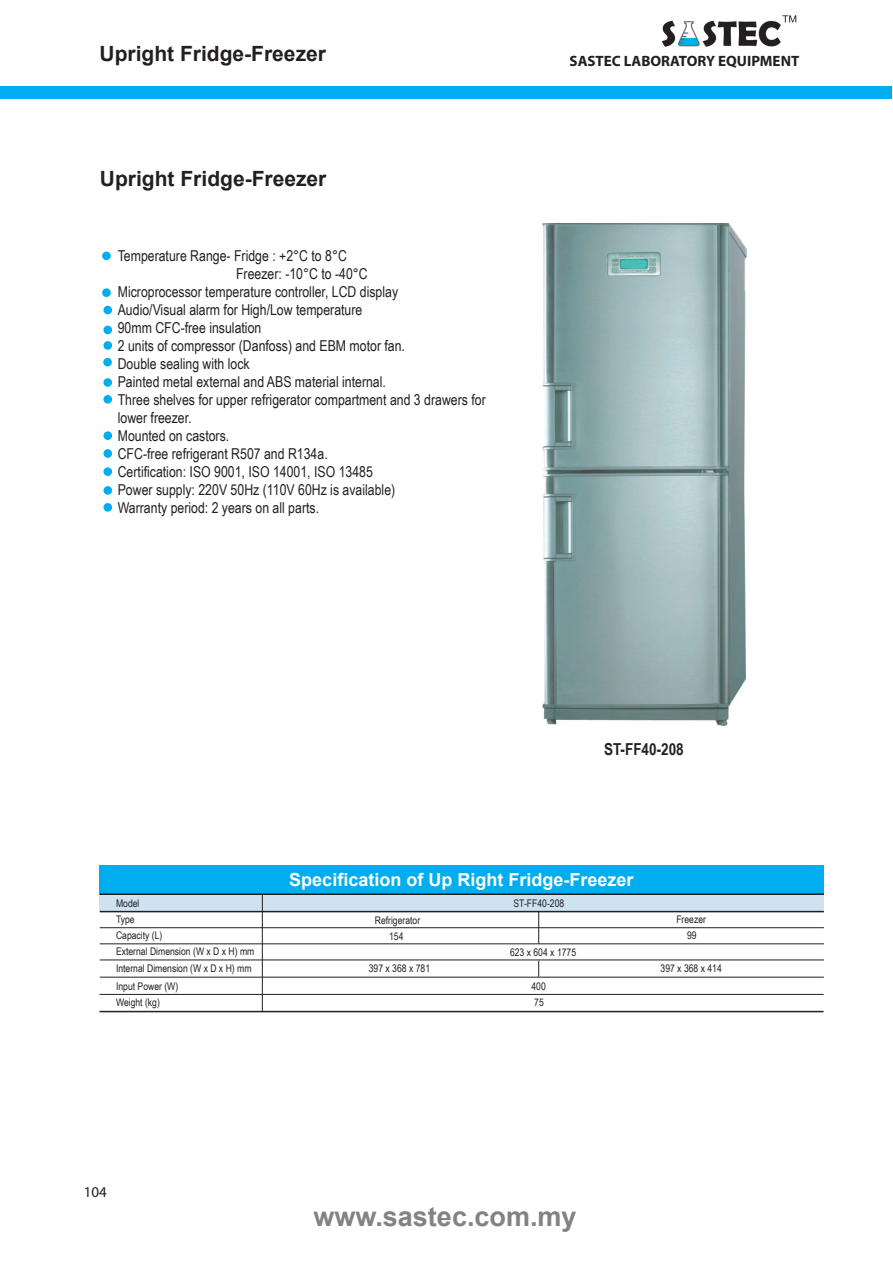
<style>
.page{position:relative;width:893px;height:1263px;background:#fff}
.page>*{position:absolute;margin:0;border:0;box-sizing:border-box;transform-origin:0 0}
.t1{font:700 27px "Arial";color:#808285}
.t2{font:700 21px "Arial";color:#231f20}
.t3{font:700 18px "Arial";color:#fff}
.t4{font:700 16.5px "Arial Narrow";color:#231f20}
.t5{font:15px "Arial Narrow";color:#231f20}
.t6{font:700 15px "Myriad Pro";color:#231f20}
.t7{font:15px "Myriad";color:#231f20}
.t8{font:10.5px/15.9px "Arial Narrow";color:#231f20;text-align:center}
</style>
<div class="page">
<div style="left:0;top:86px;width:891px;height:13px;background:#00aeef"></div>
<img style="left:662px;top:15px;width:134px;height:32px">
<div style="left:100px;top:894px;width:723px;height:18px;background:#cee2f0"></div>
<div style="left:100px;top:865px;width:723px;height:29px;background:#00aeef"></div>
<hr style="left:100px;top:893px;width:723px;height:2px;background:#231f20">
<hr style="left:100px;top:911px;width:723px;height:1px;background:#231f20">
<hr style="left:100px;top:927px;width:723px;height:1px;background:#231f20">
<hr style="left:100px;top:960px;width:723px;height:1px;background:#231f20">
<hr style="left:100px;top:943px;width:723px;height:1px;background:#231f20">
<hr style="left:100px;top:977px;width:723px;height:1px;background:#231f20">
<hr style="left:99px;top:1011px;width:724px;height:1px;background:#231f20">
<hr style="left:262px;top:894px;width:1px;height:118px;background:#231f20">
<div style="left:103px;top:378px;width:9px;height:9px;background:#00aeef;border-radius:50%"></div>
<div style="left:102px;top:288px;width:9px;height:9px;background:#00aeef;border-radius:50%"></div>
<div style="left:102px;top:252px;width:9px;height:8px;background:#00aeef;border-radius:50%"></div>
<div style="left:103px;top:449px;width:9px;height:9px;background:#00aeef;border-radius:50%"></div>
<div style="left:103px;top:341px;width:9px;height:9px;background:#00aeef;border-radius:50%"></div>
<div style="left:103px;top:467px;width:9px;height:9px;background:#00aeef;border-radius:50%"></div>
<div style="left:103px;top:486px;width:9px;height:9px;background:#00aeef;border-radius:50%"></div>
<div style="left:103px;top:395px;width:9px;height:9px;background:#00aeef;border-radius:50%"></div>
<div style="left:103px;top:306px;width:9px;height:8px;background:#00aeef;border-radius:50%"></div>
<div style="left:103px;top:326px;width:9px;height:8px;background:#00aeef;border-radius:50%"></div>
<div style="left:103px;top:431px;width:9px;height:9px;background:#00aeef;border-radius:50%"></div>
<div style="left:103px;top:358px;width:9px;height:8px;background:#00aeef;border-radius:50%"></div>
<div style="left:103px;top:503px;width:9px;height:9px;background:#00aeef;border-radius:50%"></div>
<img style="left:542px;top:223px;width:204px;height:503px">
<hr style="left:99px;top:994px;width:724px;height:1px;background:#231f20">
<hr style="left:538px;top:912px;width:1px;height:32px;background:#231f20">
<svg style="left:538px;top:961px;width:1px;height:16px"></svg>
<h2 class="t2" style="left:99px;top:45px;width:228px">Upright Fridge-Freezer</h2>
<h2 class="t2" style="left:100px;top:170px;width:228px">Upright Fridge-Freezer</h2>
<p class="t5" style="left:118px;top:250px;width:231px">Temperature Range- Fridge : +2°C to 8°C</p>
<p class="t5" style="left:236px;top:268px;width:133px">Freezer: -10°C to -40°C</p>
<p class="t5" style="left:118px;top:286px;width:282px">Microprocessor temperature controller, LCD display</p>
<p class="t5" style="left:118px;top:304px;width:246px">Audio/Visual alarm for High/Low temperature</p>
<p class="t5" style="left:118px;top:322px;width:145px">90mm CFC-free insulation</p>
<p class="t5" style="left:118px;top:340px;width:289px">2 units of compressor (Danfoss) and EBM motor fan.</p>
<p class="t5" style="left:118px;top:358px;width:133px">Double sealing with lock</p>
<p class="t5" style="left:118px;top:376px;width:270px">Painted metal external and ABS material internal.</p>
<p class="t5" style="left:118px;top:394px;width:369px">Three shelves for upper refrigerator compartment and 3 drawers for</p>
<p class="t5" style="left:118px;top:412px;width:75px">lower freezer.</p>
<p class="t5" style="left:118px;top:430px;width:113px">Mounted on castors.</p>
<p class="t5" style="left:118px;top:448px;width:211px">CFC-free refrigerant R507 and R134a.</p>
<p class="t5" style="left:118px;top:466px;width:257px">Certification: ISO 9001, ISO 14001, ISO 13485</p>
<p class="t5" style="left:118px;top:484px;width:279px">Power supply: 220V 50Hz (110V 60Hz is available)</p>
<p class="t5" style="left:118px;top:502px;width:203px">Warranty period: 2 years on all parts.</p>
<p class="t6" style="left:569px;top:55px;width:231px">SASTEC LABORATORY EQUIPMENT</p>
<p class="t4" style="left:604px;top:740px;width:81px">ST-FF40-208</p>
<p class="t8" style="left:116px;top:896px;width:25px">Model</p>
<p class="t3" style="left:289px;top:873px;width:346px">Specification of Up Right Fridge-Freezer</p>
<p class="t8" style="left:513px;top:896px;width:52px">ST-FF40-208</p>
<p class="t8" style="left:116px;top:912px;width:20px">Type</p>
<p class="t8" style="left:375px;top:913px;width:47px">Refrigerator</p>
<p class="t8" style="left:676px;top:913px;width:31px">Freezer<br>99</p>
<p class="t8" style="left:660px;top:961px;width:63px">397 x 368 x 414</p>
<p class="t8" style="left:116px;top:928px;width:48px">Capacity (L)</p>
<p class="t8" style="left:389px;top:929px;width:16px">154</p>
<p class="t8" style="left:116px;top:945px;width:140px">External Dimension (W x D x H) mm</p>
<p class="t8" style="left:510px;top:945px;width:68px">623 x 604 x 1775</p>
<p class="t8" style="left:116px;top:962px;width:137px">Internal Dimension (W x D x H) mm</p>
<p class="t8" style="left:369px;top:962px;width:63px">397 x 368 x 781</p>
<p class="t8" style="left:116px;top:979px;width:64px">Input Power (W)</p>
<p class="t8" style="left:116px;top:995px;width:45px">Weight (kg)</p>
<p class="t7" style="left:84px;top:1184px;width:25px">104</p>
<p class="t8" style="left:531px;top:979px;width:16px">400</p>
<p class="t8" style="left:534px;top:995px;width:11px">75</p>
<h1 class="t1" style="left:313px;top:1206px;width:265px">www.sastec.com.my</h1>
</div>
